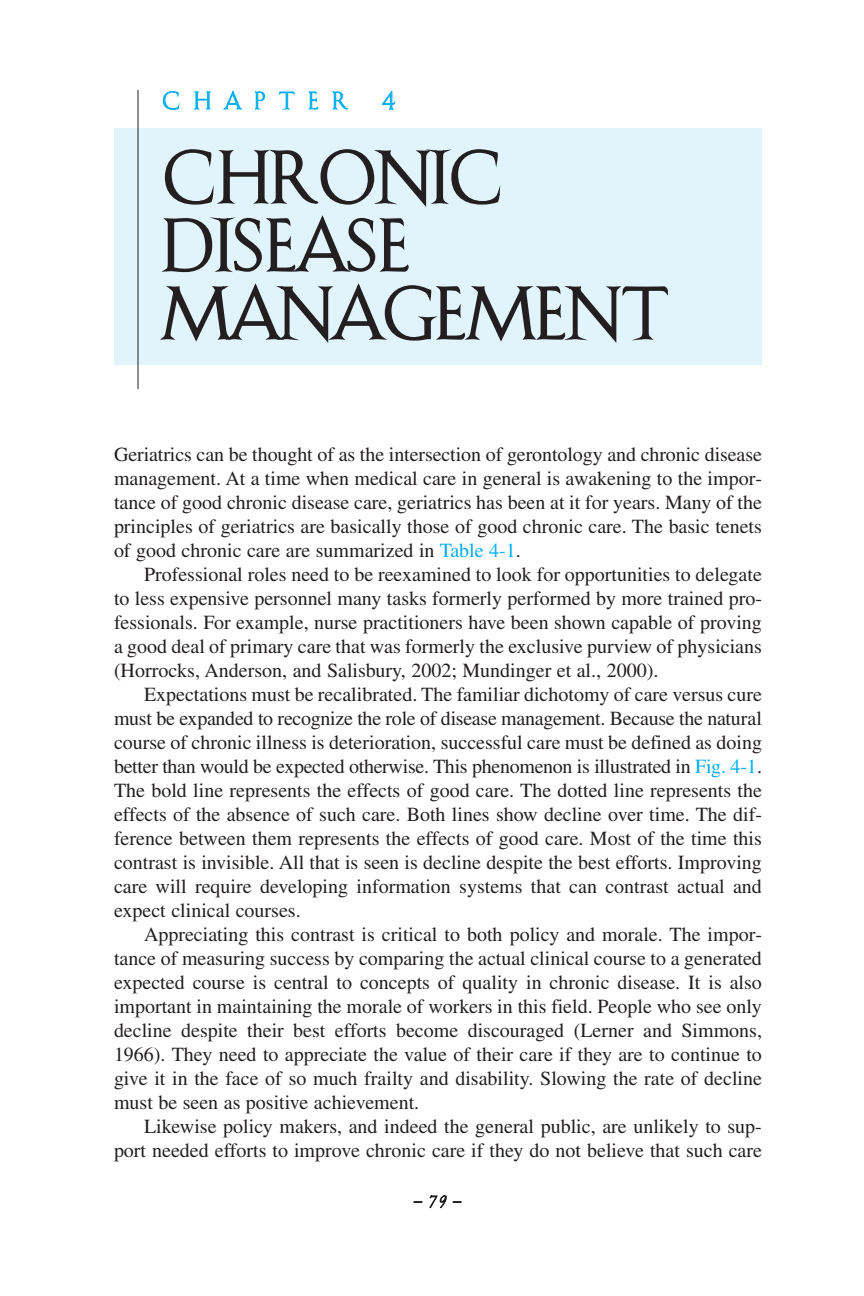
<style>
.page{position:relative;width:864px;height:1296px;background:#fff}
.page>*{position:absolute;margin:0;border:0;box-sizing:border-box;transform-origin:0 0}
.t1{font:72px/68px "Schneidler Initials CS";letter-spacing:.025em;color:#231f20}
.t2{font:24px "Schneidler Initials CS";letter-spacing:.575em;color:#00aeef}
.t3{font:20px/24px "Times";color:#231f20;text-align:justify}
.t4{font:300 16px "Schneidler BT";color:#231f20}
.s1{color:#00aeef}
.s2{font-style:italic}
</style>
<div class="page">
<svg style="left:114px;top:90px;width:648px;height:300px"></svg>
<p class="t2" style="left:162px;top:87px;width:187px">CHAPTER</p>
<p class="t2" style="left:382px;top:87px;width:15px">4</p>
<h1 class="t1" style="left:163px;top:143px;width:507px">CHRONIC<br>DISEASE<br>MANAGEMENT</h1>
<p class="t3" style="left:114px;top:444px;width:650px">Geriatrics can be thought of as the intersection of gerontology and chronic disease management. At a time when medical care in general is awakening to the impor&shy;tance of good chronic disease care, geriatrics has been at it for years. Many of the principles of geriatrics are basically those of good chronic care. The basic tenets of good chronic care are summarized in <span class="s1">Table 4-1</span>.</p>
<p class="t3" style="left:114px;top:564px;width:650px;text-indent:30px">Professional roles need to be reexamined to look for opportunities to delegate to less expensive personnel many tasks formerly performed by more trained pro&shy;fessionals. For example, nurse practitioners have been shown capable of proving a good deal of primary care that was formerly the exclusive purview of physicians (Horrocks, Anderson, and Salisbury, 2002; Mundinger et al., 2000).</p>
<p class="t3" style="left:114px;top:684px;width:650px;text-indent:30px">Expectations must be recalibrated. The familiar dichotomy of care versus cure must be expanded to recognize the role of disease management. Because the natural course of chronic illness is deterioration, successful care must be defined as doing better than would be expected otherwise. This phenomenon is illustrated in <span class="s1">Fig. 4-1</span>.<br>The bold line represents the effects of good care. The dotted line represents the effects of the absence of such care. Both lines show decline over time. The dif&shy;ference between them represents the effects of good care. Most of the time this contrast is invisible. All that is seen is decline despite the best efforts. Improving care will require developing information systems that can contrast actual and expect clinical courses.</p>
<p class="t3" style="left:114px;top:924px;width:650px;text-indent:30px">Appreciating this contrast is critical to both policy and morale. The impor&shy;tance of measuring success by comparing the actual clinical course to a generated expected course is central to concepts of quality in chronic disease. It is also important in maintaining the morale of workers in this field. People who see only decline despite their best efforts become discouraged (Lerner and Simmons, 1966). They need to appreciate the value of their care if they are to continue to give it in the face of so much frailty and disability. Slowing the rate of decline must be seen as positive achievement.</p>
<p class="t3" style="left:114px;top:1116px;width:649px;text-align:right">Likewise policy makers, and indeed the general public, are unlikely to sup&shy;port needed efforts to improve chronic care if they do not believe that such care</p>
<p class="t4" style="left:414px;top:1194px;width:49px">– <span class="s2">79</span> –</p>
</div>
